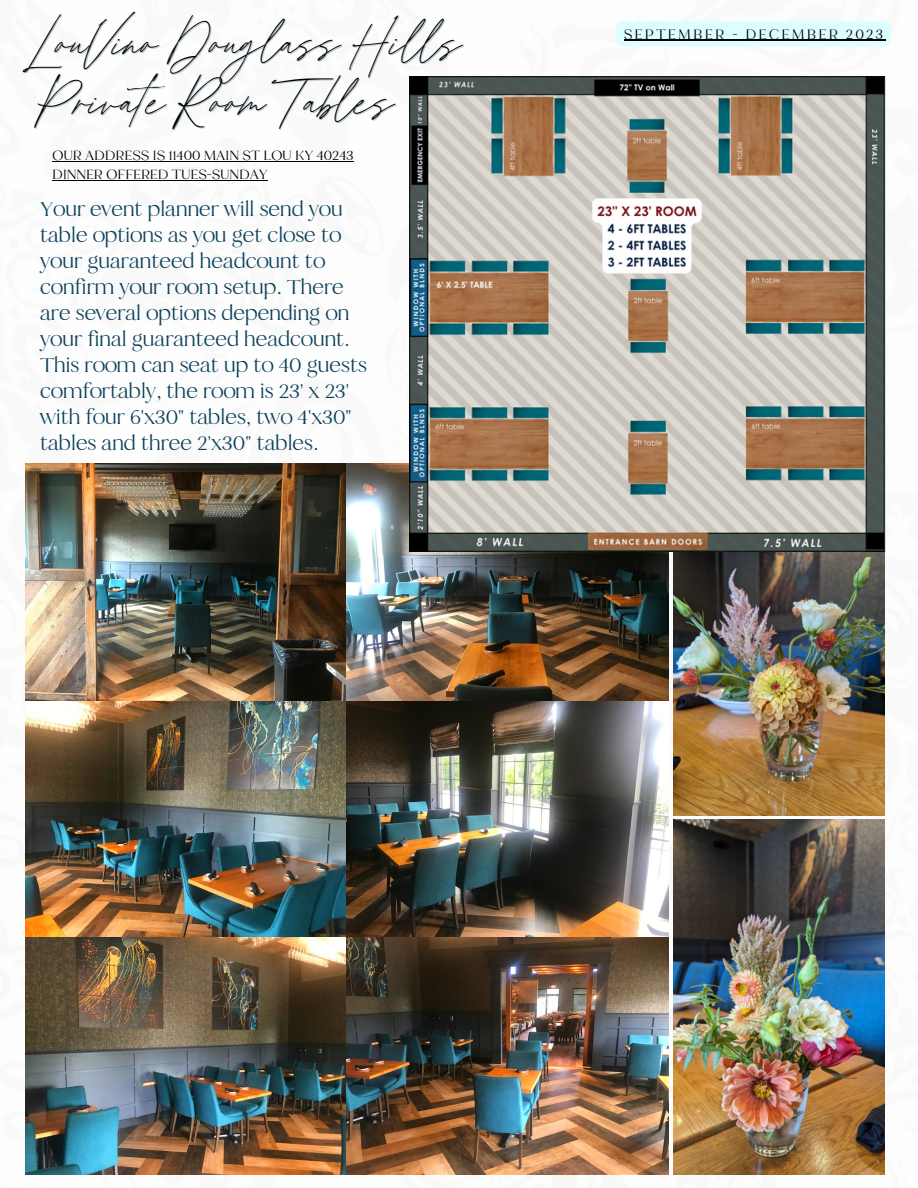
<style>
.page{position:relative;width:918px;height:1188px;background:#fff}
.page>*{position:absolute;margin:0;border:0;box-sizing:border-box;transform-origin:0 0}
.t1{font:37.8px "Harlow Duo Script";color:#000}
.t2{font:22.8px/26px "Harlow Duo Serif";letter-spacing:.005em;color:#0a405b}
.t3{font:15.75px "Harlow Duo Serif";letter-spacing:.15em;color:#000}
.t4{font:15.3px "Harlow Duo Serif";letter-spacing:.005em;color:#000}
</style>
<div class="page">
<img style="left:25px;top:464px;width:644px;height:711px">
<img style="left:673px;top:551px;width:212px;height:264px">
<img style="left:409px;top:77px;width:476px;height:474px">
<img style="left:673px;top:819px;width:212px;height:356px">
<hr style="left:52px;top:161px;width:302px;height:1px;background:#000">
<hr style="left:52px;top:180px;width:216px;height:1px;background:#000">
<div style="left:616px;top:21px;width:275px;height:25px;background:#ddfeff;border-radius:6px"></div>
<hr style="left:624px;top:40px;width:261px;height:1px;background:#000">
<p class="t1" style="left:40px;top:34px;width:424px">LouVino Douglass Hills</p>
<p class="t1" style="left:40px;top:93px;width:357px">Private Room Tables</p>
<p class="t4" style="left:52px;top:146px;width:303px">OUR ADDRESS IS 11400 MAIN ST LOU KY 40243</p>
<p class="t4" style="left:52px;top:165px;width:217px">DINNER OFFERED TUES-SUNDAY</p>
<p class="t2" style="left:40px;top:196px;width:328px">Your event planner will send you table options as you get close to your guaranteed headcount to confirm your room setup. There are several options depending on your final guaranteed headcount.<br>This room can seat up to 40 guests comfortably, the room is 23' x 23' with four 6'x30" tables, two 4'x30" tables and three 2'x30" tables.</p>
<p class="t3" style="left:624px;top:24px;width:261px">SEPTEMBER - DECEMBER 2023</p>
</div>
